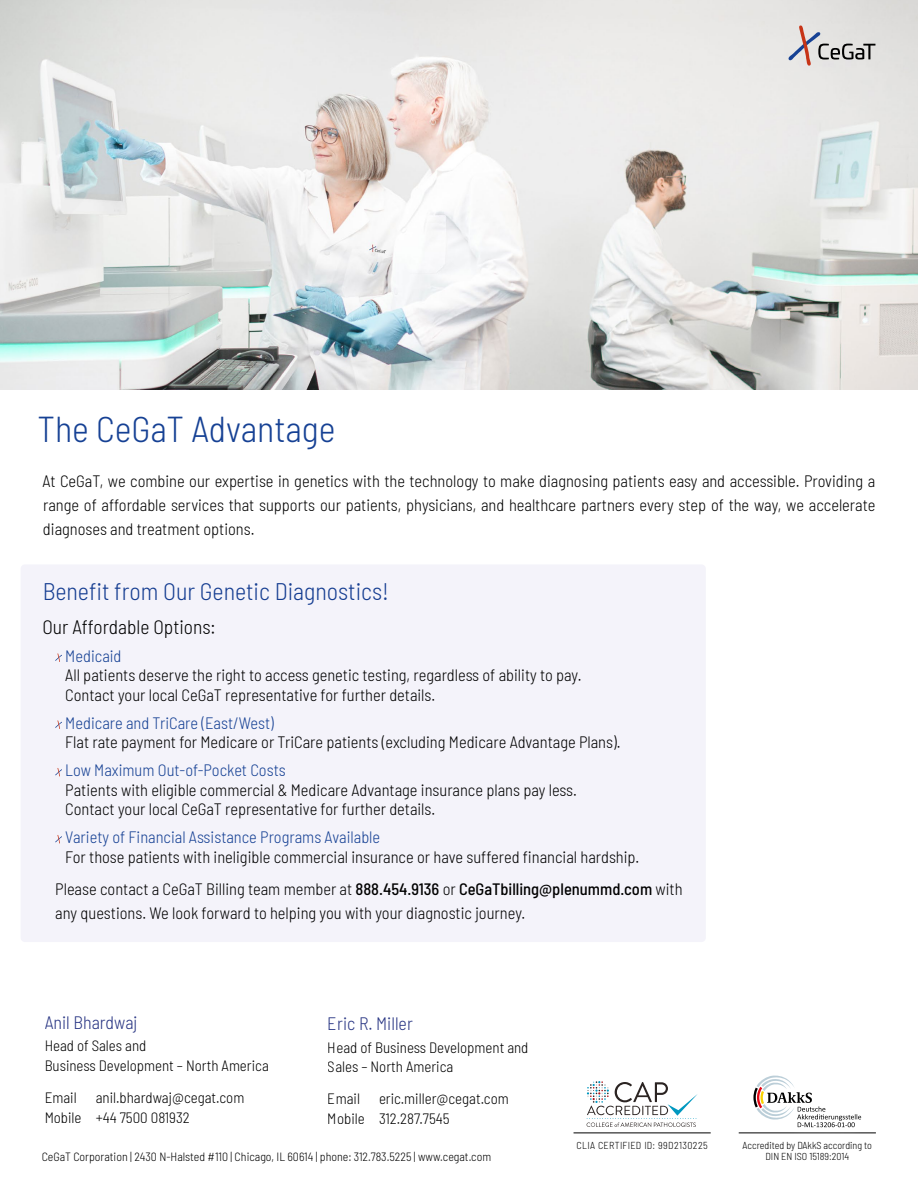
<style>
.page{position:relative;width:918px;height:1188px;background:#fff}
.page>*{position:absolute;margin:0;border:0;box-sizing:border-box;transform-origin:0 0}
.t1{font:300 semi-condensed 36px "Barlow";color:#164194}
.t2{font:300 semi-condensed 24px "Barlow";color:#164194}
.t3{font:300 semi-condensed 19.5px "Barlow";color:#000}
.t4{font:300 semi-condensed 18px "Barlow";color:#283583}
.t5{font:300 semi-condensed 16.5px/24px "Barlow";color:#000}
.t6{font:300 semi-condensed 16.5px "Barlow";color:#164194}
.t7{font:300 semi-condensed 15px/19.5px "Barlow";color:#000}
.t8{font:300 semi-condensed 12px "Barlow";color:#000}
.t9{font:300 semi-condensed 10.2px/11.1px "Barlow";color:#000;text-align:center}
.t10{font:300 semi-condensed 10.2px "Barlow";letter-spacing:.03em;color:#000}
.s1{font-weight:500}
</style>
<div class="page">
<img style="left:0;top:0;width:918px;height:389px">
<svg style="left:789px;top:26px;width:86px;height:40px;background:#c7c2c3"></svg>
<div style="left:21px;top:564px;width:685px;height:378px;background:#f4f3fa;border-radius:4px"></div>
<svg style="left:55px;top:653px;width:7px;height:9px"></svg>
<svg style="left:55px;top:720px;width:7px;height:9px"></svg>
<svg style="left:55px;top:768px;width:7px;height:8px"></svg>
<svg style="left:55px;top:835px;width:7px;height:8px"></svg>
<svg style="left:587px;top:1081px;width:111px;height:46px"></svg>
<hr style="left:574px;top:1133px;width:137px;height:1px;background:#000">
<hr style="left:739px;top:1133px;width:137px;height:1px;background:#000">
<div style="left:743px;top:1065px;width:128px;height:73px;background:#fff"></div>
<svg style="left:753px;top:1076px;width:108px;height:51px"></svg>
<h1 class="t1" style="left:38px;top:414px;width:299px">The CeGaT Advantage</h1>
<p class="t5" style="left:42px;top:470px;width:834px;text-align:justify">At CeGaT, we combine our expertise in genetics with the technology to make diagnosing patients easy and accessible. Providing a range of affordable services that supports our patients, physicians, and healthcare partners every step of the way, we accelerate diagnoses and treatment options.</p>
<h2 class="t2" style="left:43px;top:575px;width:348px">Benefit from Our Genetic Diagnostics!</h2>
<p class="t3" style="left:43px;top:619px;width:175px">Our Affordable Options:</p>
<p class="t6" style="left:65px;top:649px;width:58px">Medicaid</p>
<p class="t5" style="left:65px;top:667px;width:518px;line-height:19.5px">All patients deserve the right to access genetic testing, regardless of ability to pay.<br>Contact your local CeGaT representative for further details.</p>
<p class="t6" style="left:65px;top:716px;width:210px">Medicare and TriCare (East/West)</p>
<p class="t5" style="left:65px;top:732px;width:557px">Flat rate payment for Medicare or TriCare patients (excluding Medicare Advantage Plans).</p>
<p class="t6" style="left:65px;top:764px;width:222px">Low Maximum Out-of-Pocket Costs</p>
<p class="t5" style="left:65px;top:782px;width:513px;line-height:19.5px">Patients with eligible commercial &amp; Medicare Advantage insurance plans pay less.<br>Contact your local CeGaT representative for further details.</p>
<p class="t6" style="left:65px;top:831px;width:316px">Variety of Financial Assistance Programs Available</p>
<p class="t5" style="left:55px;top:840px;width:629px;line-height:32.5px;text-indent:10px">For those patients with ineligible commercial insurance or have suffered financial hardship.<br>Please contact a CeGaT Billing team member at <span class="s1">888.454.9136</span> or <span class="s1">CeGaTbilling@plenummd.com</span> with</p>
<p class="t5" style="left:55px;top:903px;width:472px">any questions. We look forward to helping you with your diagnostic journey.</p>
<p class="t4" style="left:45px;top:1016px;width:94px">Anil Bhardwaj</p>
<p class="t7" style="left:45px;top:1038px;width:226px">Head of Sales and<br>Business Development – North America</p>
<p class="t7" style="left:45px;top:1090px;width:34px">Email</p>
<p class="t4" style="left:328px;top:1017px;width:86px">Eric R. Miller</p>
<p class="t7" style="left:328px;top:1039px;width:202px">Head of Business Development and<br>Sales – North America</p>
<p class="t7" style="left:328px;top:1091px;width:34px">Email</p>
<p class="t7" style="left:45px;top:1090px;width:201px;text-indent:51px">anil.bhardwaj@cegat.com<br>Mobile +44 7500 081932</p>
<p class="t8" style="left:42px;top:1152px;width:451px">CeGaT Corporation | 2430 N-Halsted #110 | Chicago, IL 60614 | phone: 312.783.5225 | www.cegat.com</p>
<p class="t7" style="left:328px;top:1091px;width:182px;text-indent:51px">eric.miller@cegat.com<br>Mobile 312.287.7545</p>
<p class="t10" style="left:577px;top:1142px;width:132px">CLIA CERTIFIED ID: 99D2130225</p>
<p class="t9" style="left:743px;top:1140px;width:131px">Accredited by DAkkS according to<br>DIN EN ISO 15189:2014</p>
</div>
